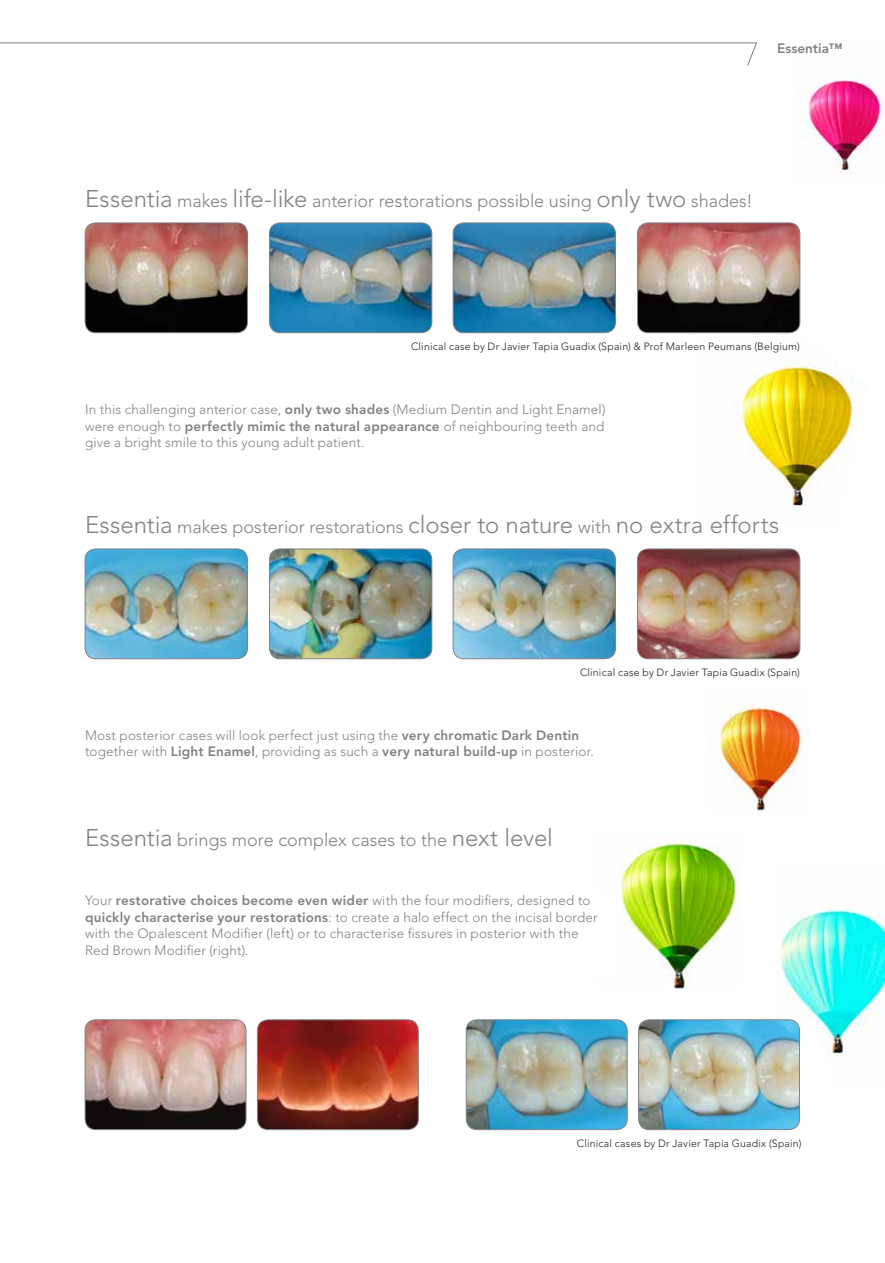
<style>
.page{position:relative;width:885px;height:1263px;background:#fff}
.page>*{position:absolute;margin:0;border:0;box-sizing:border-box;transform-origin:0 0}
.t1{font:300 24px "Avenir LT Std";color:#808285}
.t2{font:300 18px "Avenir LT Std";color:#808285}
.t3{font:300 13.5px/16.5px "Avenir LT Std";letter-spacing:.01em;color:#808285}
.t4{font:800 13.5px "Avenir LT Std";color:#808285}
.t5{font:300 10.5px "Avenir LT Std";letter-spacing:.02em;color:#231f20}
.s1{font-size:24px}
.s2{font-weight:800}
.s3{font-size:18px}
</style>
<div class="page">
<img style="left:85px;top:549px;width:162px;height:110px">
<div style="left:85px;top:549px;width:163px;height:110px;border:1px solid #808285;border-radius:11px"></div>
<img style="left:269px;top:549px;width:163px;height:110px">
<div style="left:269px;top:549px;width:163px;height:110px;border:1px solid #808285;border-radius:11px"></div>
<img style="left:454px;top:549px;width:161px;height:110px">
<div style="left:452px;top:549px;width:163px;height:110px;border:1px solid #808285;border-radius:11px"></div>
<img style="left:637px;top:549px;width:162px;height:110px">
<div style="left:637px;top:549px;width:163px;height:110px;border:1px solid #808285;border-radius:11px"></div>
<img style="left:257px;top:1020px;width:161px;height:109px">
<div style="left:257px;top:1019px;width:161px;height:111px;border:1px solid #808285;border-radius:11px"></div>
<img style="left:85px;top:1020px;width:161px;height:109px">
<div style="left:85px;top:1019px;width:161px;height:111px;border:1px solid #808285;border-radius:11px"></div>
<img style="left:781px;top:896px;width:103px;height:193px">
<img style="left:640px;top:1020px;width:159px;height:109px">
<div style="left:638px;top:1019px;width:161px;height:111px;border:1px solid #808285;border-radius:11px"></div>
<img style="left:466px;top:1020px;width:161px;height:109px">
<div style="left:466px;top:1019px;width:161px;height:111px;border:1px solid #808285;border-radius:11px"></div>
<img style="left:802px;top:73px;width:80px;height:101px">
<img style="left:621px;top:838px;width:120px;height:151px">
<img style="left:697px;top:305px;width:170px;height:205px">
<img style="left:707px;top:705px;width:101px;height:106px">
<img style="left:85px;top:223px;width:162px;height:110px">
<div style="left:85px;top:223px;width:163px;height:110px;border:1px solid #808285;border-radius:11px"></div>
<img style="left:269px;top:223px;width:163px;height:110px">
<div style="left:269px;top:223px;width:163px;height:110px;border:1px solid #808285;border-radius:11px"></div>
<img style="left:454px;top:223px;width:161px;height:110px">
<div style="left:452px;top:223px;width:163px;height:110px;border:1px solid #808285;border-radius:11px"></div>
<img style="left:637px;top:223px;width:162px;height:110px">
<div style="left:637px;top:223px;width:163px;height:110px;border:1px solid #808285;border-radius:11px"></div>
<svg style="left:0;top:42px;width:757px;height:24px"></svg>
<p class="t4" style="left:777px;top:40px;width:67px">Essentia™</p>
<h2 class="t2" style="left:85px;top:190px;width:669px"><span class="s1">Essentia</span> makes <span class="s1">life-like</span> anterior restorations possible using <span class="s1">only two</span> shades!</h2>
<p class="t5" style="left:411px;top:340px;width:390px">Clinical case by Dr Javier Tapia Guadix (Spain) &amp; Prof Marleen Peumans (Belgium)</p>
<p class="t3" style="left:85px;top:401px;width:522px;text-align:justify">In this challenging anterior case, <span class="s2">only two shades</span> (Medium Dentin and Light Enamel) were enough to <span class="s2">perfectly mimic the natural appearance</span> of neighbouring teeth and give a bright smile to this young adult patient.</p>
<h1 class="t1" style="left:85px;top:511px;width:695px">Essentia <span class="s3">makes posterior restorations</span> closer to nature <span class="s3">with</span> no extra efforts</h1>
<p class="t5" style="left:580px;top:666px;width:221px">Clinical case by Dr Javier Tapia Guadix (Spain)</p>
<p class="t3" style="left:85px;top:727px;width:510px">Most posterior cases will look perfect just using the <span class="s2">very chromatic Dark Dentin </span>together with <span class="s2">Light Enamel</span>, providing as such a <span class="s2">very natural build-up</span> in posterior.</p>
<h2 class="t2" style="left:85px;top:829px;width:469px"><span class="s1">Essentia</span> brings more complex cases to the <span class="s1">next level</span></h2>
<p class="t3" style="left:85px;top:892px;width:514px">Your <span class="s2">restorative choices become even wider</span> with the four modifiers, designed to <span class="s2">quickly characterise your restorations</span>: to create a halo effect on the incisal border with the Opalescent Modifier (left) or to characterise fissures in posterior with the Red Brown Modifier (right).</p>
<p class="t5" style="left:576px;top:1137px;width:226px">Clinical cases by Dr Javier Tapia Guadix (Spain)</p>
</div>
